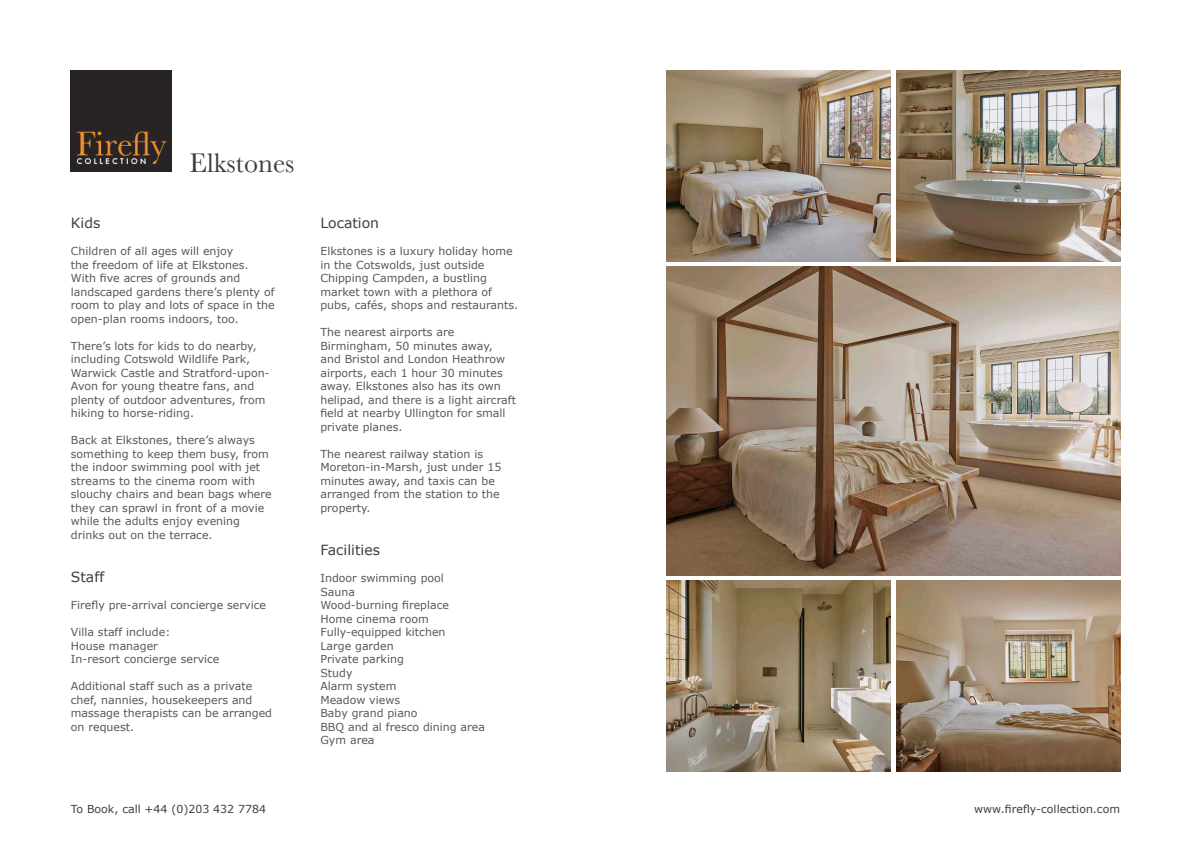
<style>
.page{position:relative;width:1191px;height:842px;background:#fff}
.page>*{position:absolute;margin:0;border:0;box-sizing:border-box;transform-origin:0 0}
.t1{font:28px "Baskerville";color:#3e3e3f}
.t2{font:14px "Verdana";color:#3e3e3f}
.t3{font:11px/13.5px "Verdana";color:#57585a}
.t4{font:11px "Verdana";color:#3e3e3f}
</style>
<div class="page">
<img style="left:71px;top:71px;width:101px;height:101px">
<img style="left:666px;top:267px;width:454px;height:308px">
<img style="left:666px;top:71px;width:224px;height:190px">
<img style="left:896px;top:71px;width:224px;height:190px">
<img style="left:666px;top:581px;width:224px;height:190px">
<img style="left:896px;top:581px;width:224px;height:190px">
<p class="t1" style="left:190px;top:145px;width:106px">Elkstones</p>
<p class="t2" style="left:71px;top:214px;width:31px">Kids</p>
<p class="t3" style="left:71px;top:244px;width:205px">Children of all ages will enjoy<br>the freedom of life at Elkstones.<br>With five acres of grounds and landscaped gardens there’s plenty of room to play and lots of space in the open-plan rooms indoors, too.</p>
<p class="t3" style="left:71px;top:339px;width:200px">There’s lots for kids to do nearby, including Cotswold Wildlife Park, Warwick Castle and Stratford-upon-Avon for young theatre fans, and plenty of outdoor adventures, from hiking to horse-riding.</p>
<p class="t3" style="left:71px;top:433px;width:202px">Back at Elkstones, there’s always something to keep them busy, from the indoor swimming pool with jet streams to the cinema room with slouchy chairs and bean bags where they can sprawl in front of a movie while the adults enjoy evening drinks out on the terrace.</p>
<p class="t2" style="left:71px;top:568px;width:35px">Staff</p>
<p class="t3" style="left:71px;top:599px;width:197px">Firefly pre-arrival concierge service</p>
<p class="t3" style="left:71px;top:626px;width:101px">Villa staff include:</p>
<p class="t3" style="left:71px;top:639px;width:89px">House manager</p>
<p class="t3" style="left:71px;top:653px;width:150px">In-resort concierge service</p>
<p class="t3" style="left:71px;top:680px;width:203px">Additional staff such as a private chef, nannies, housekeepers and massage therapists can be arranged on request.</p>
<p class="t4" style="left:71px;top:802px;width:197px">To Book, call +44 (0)203 432 7784</p>
<p class="t2" style="left:320px;top:214px;width:60px">Location</p>
<p class="t3" style="left:320px;top:244px;width:199px">Elkstones is a luxury holiday home in the Cotswolds, just outside<br>Chipping Campden, a bustling market town with a plethora of pubs, cafés, shops and restaurants.</p>
<p class="t3" style="left:320px;top:325px;width:197px">The nearest airports are<br>Birmingham, 50 minutes away, and Bristol and London Heathrow airports, each 1 hour 30 minutes away. Elkstones also has its own helipad, and there is a light aircraft field at nearby Ullington for small private planes.</p>
<p class="t3" style="left:320px;top:447px;width:182px">The nearest railway station is<br>Moreton-in-Marsh, just under 15 minutes away, and taxis can be arranged from the station to the property.</p>
<p class="t2" style="left:320px;top:541px;width:61px">Facilities</p>
<p class="t3" style="left:320px;top:572px;width:125px">Indoor swimming pool</p>
<p class="t3" style="left:320px;top:585px;width:36px">Sauna</p>
<p class="t3" style="left:320px;top:599px;width:130px">Wood-burning fireplace</p>
<p class="t3" style="left:320px;top:612px;width:110px">Home cinema room</p>
<p class="t3" style="left:320px;top:626px;width:127px">Fully-equipped kitchen</p>
<p class="t3" style="left:320px;top:639px;width:75px">Large garden</p>
<p class="t3" style="left:320px;top:653px;width:85px">Private parking</p>
<p class="t3" style="left:320px;top:666px;width:34px">Study</p>
<p class="t3" style="left:320px;top:680px;width:77px">Alarm system</p>
<p class="t3" style="left:320px;top:693px;width:81px">Meadow views</p>
<p class="t3" style="left:320px;top:707px;width:99px">Baby grand piano</p>
<p class="t3" style="left:320px;top:720px;width:166px">BBQ and al fresco dining area</p>
<p class="t3" style="left:320px;top:734px;width:56px">Gym area</p>
<p class="t4" style="left:974px;top:802px;width:147px">www.firefly-collection.com</p>
</div>
